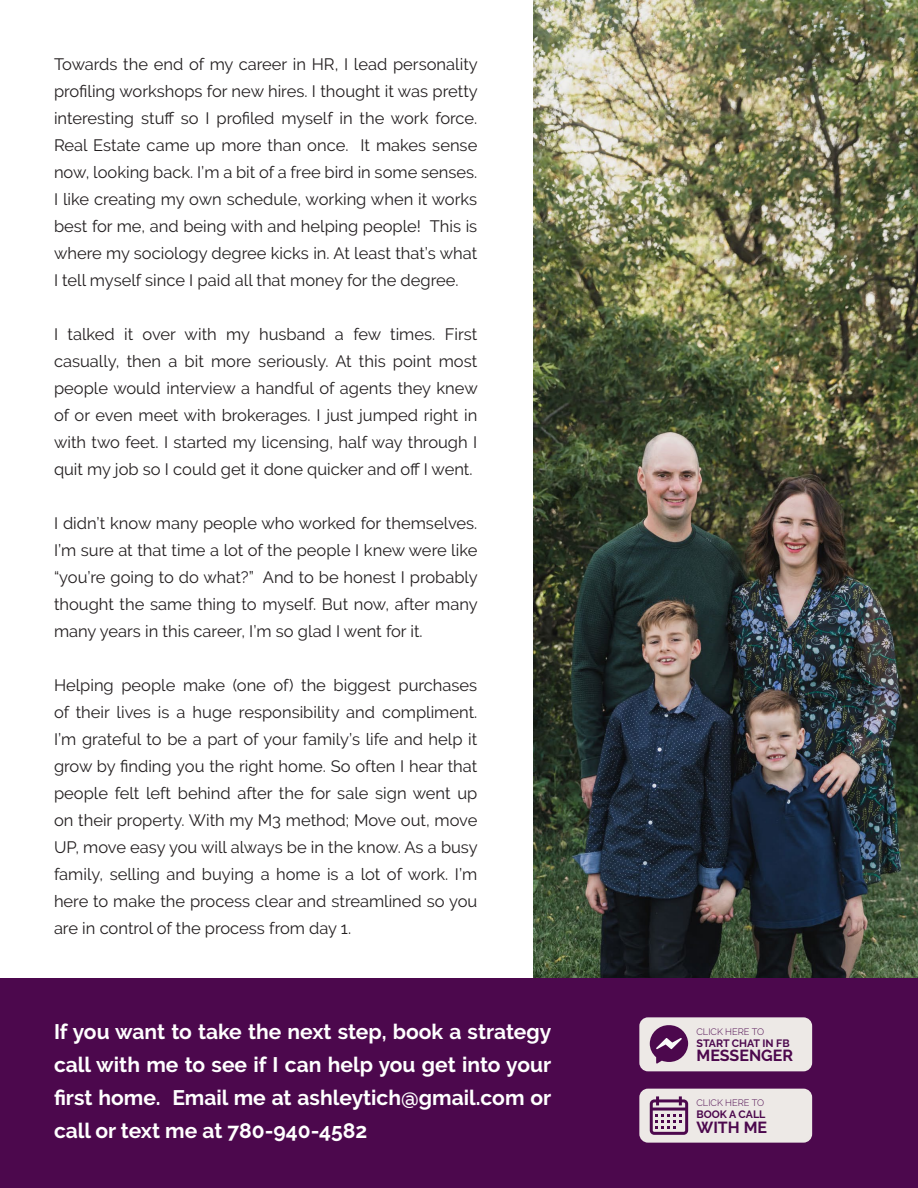
<style>
.page{position:relative;width:918px;height:1188px;background:#fff}
.page>*{position:absolute;margin:0;border:0;box-sizing:border-box;transform-origin:0 0}
.t1{font:700 21px/33px "Raleway";color:#fff;text-align:justify}
.t2{font:16.5px/27px "Raleway";color:#231f20;text-align:justify}
.t3{font:700 16.05px "Raleway";color:#4c084d}
.t4{font:700 10.65px "Raleway";color:#4c084d}
.t5{font:300 9.3px "Raleway";color:#4c084d}
</style>
<div class="page">
<img style="left:534px;top:0;width:384px;height:978px">
<div style="left:0;top:978px;width:918px;height:210px;background:#4c084d"></div>
<div style="left:639px;top:1017px;width:173px;height:54px;background:#ede9e6;border-radius:9px"></div>
<svg style="left:650px;top:1025px;width:38px;height:39px"></svg>
<div style="left:639px;top:1089px;width:173px;height:54px;background:#ede9e6;border-radius:9px"></div>
<svg style="left:650px;top:1096px;width:38px;height:39px"></svg>
<p class="t2" style="left:54px;top:50px;width:425px">Towards the end of my career in HR, I lead personality profiling workshops for new hires. I thought it was pretty interesting stuff so I profiled myself in the work force.<br>Real Estate came up more than once. It makes sense now, looking back. I’m a bit of a free bird in some senses.<br>I like creating my own schedule, working when it works best for me, and being with and helping people! This is where my sociology degree kicks in. At least that’s what I tell myself since I paid all that money for the degree.</p>
<p class="t2" style="left:54px;top:320px;width:425px">I talked it over with my husband a few times. First casually, then a bit more seriously. At this point most people would interview a handful of agents they knew of or even meet with brokerages. I just jumped right in with two feet. I started my licensing, half way through I quit my job so I could get it done quicker and off I went.</p>
<p class="t2" style="left:54px;top:509px;width:425px">I didn’t know many people who worked for themselves.<br>I’m sure at that time a lot of the people I knew were like “you’re going to do what?” And to be honest I probably thought the same thing to myself. But now, after many many years in this career, I’m so glad I went for it.</p>
<p class="t2" style="left:54px;top:671px;width:425px">Helping people make (one of) the biggest purchases of their lives is a huge responsibility and compliment.<br>I’m grateful to be a part of your family’s life and help it grow by finding you the right home. So often I hear that people felt left behind after the for sale sign went up on their property. With my M3 method; Move out, move UP, move easy you will always be in the know. As a busy family, selling and buying a home is a lot of work. I’m here to make the process clear and streamlined so you are in control of the process from day 1.</p>
<p class="t1" style="left:54px;top:1015px;width:499px">If you want to take the next step, book a strategy call with me to see if I can help you get into your first home. Email me at ashleytich@gmail.com or call or text me at 780-940-4582</p>
<p class="t5" style="left:697px;top:1026px;width:69px">CLICK HERE TO</p>
<p class="t4" style="left:697px;top:1037px;width:95px">START CHAT IN FB</p>
<p class="t3" style="left:697px;top:1046px;width:98px">MESSENGER</p>
<p class="t5" style="left:697px;top:1097px;width:69px">CLICK HERE TO</p>
<p class="t4" style="left:697px;top:1108px;width:70px">BOOK A CALL</p>
<p class="t3" style="left:697px;top:1118px;width:72px">WITH ME</p>
</div>
